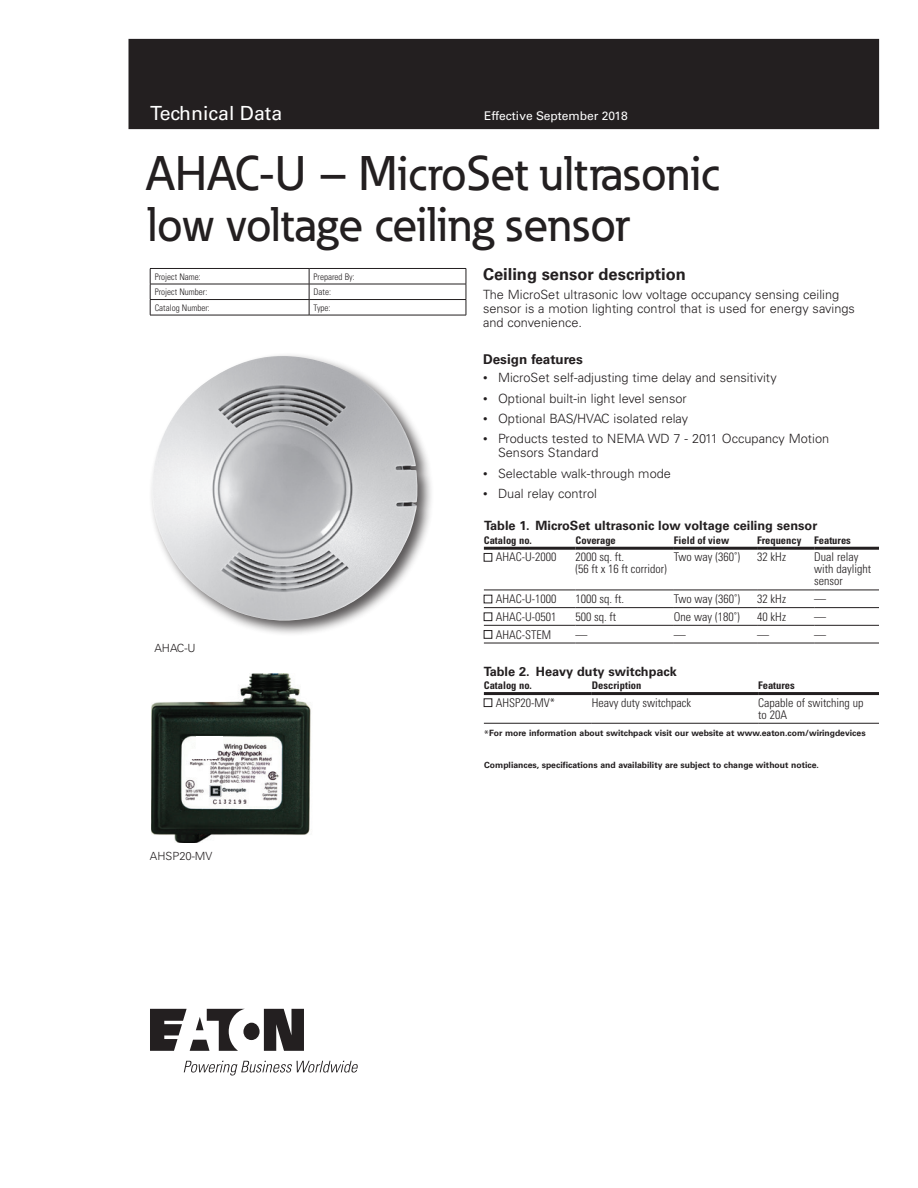
<style>
.page{position:relative;width:918px;height:1188px;background:#fff}
.page>*{position:absolute;margin:0;border:0;box-sizing:border-box;transform-origin:0 0}
._00_Product{font:500 48px/51px "Eaton";color:#231f20}
._00_Application{font:19.5px "Univers LT Std";color:#fff}
._01_Head1{font:700 16.5px "Univers LT Std";color:#231f20}
._01_Head2{font:700 13.5px "Univers LT Std";color:#231f20}
._02_Body{font:300 12.75px/14.2px "Univers LT Std";color:#231f20}
.t1{font:700 12.75px "Univers LT Std";color:#231f20}
._03_Table_Body{font:300 condensed 12px/12px "Univers LT Std";color:#231f20}
.Table_Copy{font:300 condensed 12px "Univers LT Std";color:#231f20}
._00_Brand{font:12px "Univers LT Std";color:#fff}
._06_Caption{font:300 11.25px "Univers LT Std";color:#231f20}
._11_CAT_Subheading{font:700 condensed 10.5px "Univers LT Std";color:#231f20}
._03_Table_Body-2{font:300 condensed 9px "Univers LT Std";color:#231f20}
._03_Table_Body-3{font:700 8.7px "Univers LT Std";color:#231f20}
.s1{font-size:9px}
.s2{font-weight:300;font-stretch:condensed;font-size:12px}
</style>
<div class="page">
<div style="left:129px;top:39px;width:750px;height:90px;background:#231f20"></div>
<hr style="left:150px;top:268px;width:159px;height:1px;background:#231f20">
<hr style="left:309px;top:268px;width:157px;height:1px;background:#231f20">
<hr style="left:150px;top:284px;width:159px;height:1px;background:#231f20">
<hr style="left:309px;top:284px;width:157px;height:1px;background:#231f20">
<hr style="left:150px;top:299px;width:159px;height:1px;background:#231f20">
<svg style="left:150px;top:269px;width:1px;height:46px"></svg>
<hr style="left:309px;top:299px;width:157px;height:1px;background:#231f20">
<svg style="left:309px;top:269px;width:1px;height:46px"></svg>
<svg style="left:466px;top:269px;width:1px;height:46px"></svg>
<hr style="left:150px;top:315px;width:159px;height:1px;background:#231f20">
<hr style="left:309px;top:315px;width:157px;height:1px;background:#231f20">
<hr style="left:484px;top:590px;width:92px;height:1px;background:#231f20">
<hr style="left:576px;top:590px;width:98px;height:1px;background:#231f20">
<hr style="left:674px;top:590px;width:83px;height:1px;background:#231f20">
<hr style="left:757px;top:590px;width:57px;height:1px;background:#231f20">
<hr style="left:814px;top:590px;width:65px;height:1px;background:#231f20">
<hr style="left:484px;top:643px;width:92px;height:1px;background:#231f20">
<hr style="left:576px;top:643px;width:98px;height:1px;background:#231f20">
<hr style="left:674px;top:643px;width:83px;height:1px;background:#231f20">
<hr style="left:757px;top:643px;width:57px;height:1px;background:#231f20">
<hr style="left:814px;top:643px;width:65px;height:1px;background:#231f20">
<hr style="left:484px;top:607px;width:92px;height:1px;background:#231f20">
<hr style="left:576px;top:607px;width:98px;height:1px;background:#231f20">
<hr style="left:674px;top:607px;width:83px;height:1px;background:#231f20">
<hr style="left:757px;top:607px;width:57px;height:1px;background:#231f20">
<hr style="left:814px;top:607px;width:65px;height:1px;background:#231f20">
<hr style="left:484px;top:625px;width:92px;height:1px;background:#231f20">
<hr style="left:576px;top:625px;width:98px;height:1px;background:#231f20">
<hr style="left:674px;top:625px;width:83px;height:1px;background:#231f20">
<hr style="left:757px;top:625px;width:57px;height:1px;background:#231f20">
<hr style="left:814px;top:625px;width:65px;height:1px;background:#231f20">
<hr style="left:484px;top:547px;width:92px;height:3px;background:#231f20">
<hr style="left:576px;top:547px;width:98px;height:3px;background:#231f20">
<hr style="left:674px;top:547px;width:83px;height:3px;background:#231f20">
<hr style="left:757px;top:547px;width:57px;height:3px;background:#231f20">
<hr style="left:814px;top:547px;width:65px;height:3px;background:#231f20">
<div style="left:484px;top:553px;width:8px;height:8px;border:1px solid #231f20"></div>
<div style="left:484px;top:613px;width:8px;height:8px;border:1px solid #231f20"></div>
<div style="left:484px;top:630px;width:8px;height:9px;border:1px solid #231f20"></div>
<div style="left:149px;top:352px;width:285px;height:285px;background:#231f20;opacity:.75"></div>
<img style="left:152px;top:356px;width:266px;height:265px">
<hr style="left:484px;top:723px;width:108px;height:1px;background:#231f20">
<hr style="left:592px;top:723px;width:166px;height:1px;background:#231f20">
<hr style="left:758px;top:723px;width:121px;height:1px;background:#231f20">
<hr style="left:484px;top:692px;width:108px;height:3px;background:#231f20">
<hr style="left:592px;top:692px;width:166px;height:3px;background:#231f20">
<hr style="left:758px;top:692px;width:121px;height:3px;background:#231f20">
<div style="left:484px;top:699px;width:8px;height:8px;border:1px solid #231f20"></div>
<img style="left:152px;top:673px;width:159px;height:169px">
<div style="left:191px;top:749px;width:26px;height:10px;background:#fff"></div>
<div style="left:197px;top:736px;width:26px;height:13px;background:#fff"></div>
<svg style="left:150px;top:1009px;width:154px;height:42px"></svg>
<svg style="left:184px;top:1061px;width:174px;height:15px"></svg>
<p class="_00_Application" style="left:150px;top:102px;width:134px">Technical Data</p>
<p class="_00_Brand" style="left:484px;top:109px;width:145px">Effective September 2018</p>
<p class="_00_Product" style="left:147px;top:147px;width:573px">AHAC-U – MicroSet ultrasonic low voltage ceiling sensor</p>
<p class="_03_Table_Body-2" style="left:155px;top:271px;width:48px">Project Name:</p>
<p class="_03_Table_Body-2" style="left:314px;top:271px;width:43px">Prepared By:</p>
<p class="_03_Table_Body-2" style="left:155px;top:286px;width:54px">Project Number:</p>
<p class="_03_Table_Body-2" style="left:314px;top:286px;width:19px">Date:</p>
<p class="_03_Table_Body-2" style="left:155px;top:302px;width:57px">Catalog Number:</p>
<p class="_03_Table_Body-2" style="left:314px;top:302px;width:18px">Type:</p>
<p class="_06_Caption" style="left:154px;top:641px;width:43px">AHAC-U</p>
<p class="_06_Caption" style="left:150px;top:850px;width:64px">AHSP20-MV</p>
<p class="_01_Head1" style="left:483px;top:265px;width:204px">Ceiling sensor description</p>
<p class="_02_Body" style="left:483px;top:287px;width:373px">The MicroSet ultrasonic low voltage occupancy sensing ceiling sensor is a motion lighting control that is used for energy savings and convenience.</p>
<p class="_01_Head2" style="left:483px;top:351px;width:101px">Design features</p>
<p class="_02_Body" style="left:483px;top:371px;width:295px"><span class="s1">•</span> MicroSet self-adjusting time delay and sensitivity</p>
<p class="_02_Body" style="left:483px;top:391px;width:205px"><span class="s1">•</span> Optional built-in light level sensor</p>
<p class="_02_Body" style="left:483px;top:411px;width:207px"><span class="s1">•</span> Optional BAS/HVAC isolated relay</p>
<p class="_02_Body" style="left:498px;top:432px;width:333px;text-indent:-15px"><span class="s1">•</span> Products tested to NEMA WD 7 - 2011 Occupancy Motion<br>Sensors Standard</p>
<p class="_02_Body" style="left:483px;top:466px;width:189px"><span class="s1">•</span> Selectable walk-through mode</p>
<p class="_02_Body" style="left:483px;top:486px;width:115px"><span class="s1">•</span> Dual relay control</p>
<p class="t1" style="left:484px;top:518px;width:335px">Table 1. MicroSet ultrasonic low voltage ceiling sensor</p>
<p class="_11_CAT_Subheading" style="left:484px;top:534px;width:50px">Catalog no.</p>
<p class="_11_CAT_Subheading" style="left:576px;top:534px;width:42px">Coverage</p>
<p class="_11_CAT_Subheading" style="left:674px;top:534px;width:57px">Field of view</p>
<p class="_11_CAT_Subheading" style="left:757px;top:534px;width:46px">Frequency</p>
<p class="_11_CAT_Subheading" style="left:814px;top:534px;width:38px">Features</p>
<p class="_03_Table_Body" style="left:496px;top:551px;width:62px">AHAC-U-2000</p>
<p class="Table_Copy" style="left:576px;top:550px;width:50px">2000 sq. ft.</p>
<p class="Table_Copy" style="left:576px;top:562px;width:93px">(56 ft x 16 ft corridor)</p>
<p class="_03_Table_Body" style="left:674px;top:551px;width:68px">Two way (360˚)</p>
<p class="_03_Table_Body" style="left:757px;top:551px;width:30px">32 kHz</p>
<p class="_03_Table_Body" style="left:814px;top:551px;width:58px">Dual relay with daylight sensor</p>
<p class="_03_Table_Body" style="left:496px;top:593px;width:62px">AHAC-U-1000</p>
<p class="Table_Copy" style="left:576px;top:592px;width:50px">1000 sq. ft.</p>
<p class="_03_Table_Body" style="left:674px;top:593px;width:68px">Two way (360˚)</p>
<p class="_03_Table_Body" style="left:757px;top:593px;width:30px">32 kHz</p>
<p class="_03_Table_Body" style="left:814px;top:593px;width:13px">—</p>
<p class="_03_Table_Body" style="left:496px;top:611px;width:62px">AHAC-U-0501</p>
<p class="Table_Copy" style="left:576px;top:609px;width:42px">500 sq. ft</p>
<p class="_03_Table_Body" style="left:674px;top:611px;width:67px">One way (180˚)</p>
<p class="_03_Table_Body" style="left:757px;top:611px;width:30px">40 kHz</p>
<p class="_03_Table_Body" style="left:814px;top:611px;width:13px">—</p>
<p class="_03_Table_Body" style="left:496px;top:628px;width:57px">AHAC-STEM</p>
<p class="_03_Table_Body" style="left:576px;top:628px;width:13px">—</p>
<p class="_03_Table_Body" style="left:674px;top:628px;width:13px">—</p>
<p class="_03_Table_Body" style="left:757px;top:628px;width:13px">—</p>
<p class="_03_Table_Body" style="left:814px;top:628px;width:13px">—</p>
<p class="t1" style="left:484px;top:664px;width:194px">Table 2. Heavy duty switchpack</p>
<p class="_11_CAT_Subheading" style="left:484px;top:679px;width:50px">Catalog no.</p>
<p class="_11_CAT_Subheading" style="left:592px;top:679px;width:51px">Description</p>
<p class="_11_CAT_Subheading" style="left:758px;top:679px;width:38px">Features</p>
<p class="_03_Table_Body" style="left:496px;top:697px;width:61px">AHSP20-MV*</p>
<p class="Table_Copy" style="left:592px;top:695px;width:101px">Heavy duty switchpack</p>
<p class="_03_Table_Body" style="left:758px;top:697px;width:107px">Capable of switching up to 20A</p>
<p class="_03_Table_Body-3" style="left:484px;top:728px;width:383px"><span class="s2">*</span>For more information about switchpack visit our website at www.eaton.com/wiringdevices</p>
<p class="_03_Table_Body-3" style="left:484px;top:760px;width:336px">Compliances, specifications and availability are subject to change without notice.</p>
</div>
